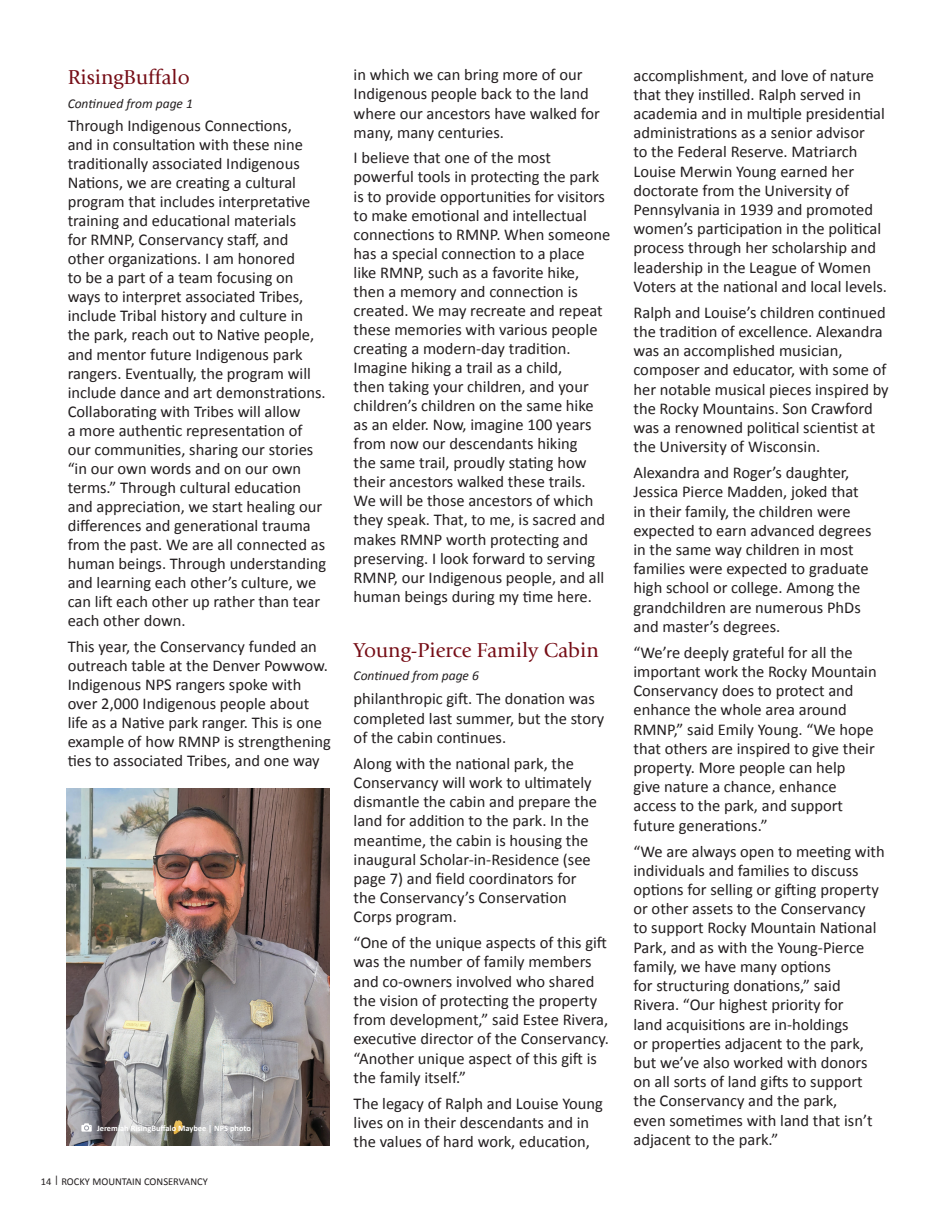
<style>
.page{position:relative;width:945px;height:1215px;background:#fff}
.page>*{position:absolute;margin:0;border:0;box-sizing:border-box;transform-origin:0 0}
.t1{font:21px "Giovanni Std";color:#750c15}
.t2{font:16.5px/19.2px "Calibri";color:#231f20}
.t3{font:italic 13.5px "Calibri";color:#231f20}
.t4{font:10.5px "Calibri";color:#231f20}
.t5{font:700 8.4px "Calibri";color:#fff}
</style>
<div class="page">
<img style="left:67px;top:788px;width:263px;height:357px">
<svg style="left:81px;top:1123px;width:11px;height:9px"></svg>
<p class="t1" style="left:68px;top:65px;width:124px">RisingBuffalo</p>
<p class="t3" style="left:68px;top:95px;width:127px">Continued from page 1</p>
<p class="t2" style="left:68px;top:115px;width:260px">Through Indigenous Connections,<br>and in consultation with these nine traditionally associated Indigenous Nations, we are creating a cultural program that includes interpretative training and educational materials<br>for RMNP, Conservancy staff, and other organizations. I am honored<br>to be a part of a team focusing on ways to interpret associated Tribes, include Tribal history and culture in the park, reach out to Native people, and mentor future Indigenous park rangers. Eventually, the program will include dance and art demonstrations.<br>Collaborating with Tribes will allow<br>a more authentic representation of our communities, sharing our stories “in our own words and on our own terms.” Through cultural education and appreciation, we start healing our differences and generational trauma from the past. We are all connected as human beings. Through understanding and learning each other’s culture, we can lift each other up rather than tear each other down.</p>
<p class="t2" style="left:68px;top:636px;width:265px">This year, the Conservancy funded an outreach table at the Denver Powwow.<br>Indigenous NPS rangers spoke with over 2,000 Indigenous people about life as a Native park ranger. This is one example of how RMNP is strengthening ties to associated Tribes, and one way</p>
<p class="t5" style="left:97px;top:1123px;width:155px">Jeremiah RisingBuffalo Maybee | NPS photo</p>
<p class="t4" style="left:41px;top:1175px;width:169px">14 | ROCKY MOUNTAIN CONSERVANCY</p>
<p class="t2" style="left:354px;top:65px;width:248px">in which we can bring more of our<br>Indigenous people back to the land where our ancestors have walked for many, many centuries.</p>
<p class="t2" style="left:354px;top:148px;width:258px">I believe that one of the most powerful tools in protecting the park is to provide opportunities for visitors to make emotional and intellectual connections to RMNP. When someone has a special connection to a place like RMNP, such as a favorite hike, then a memory and connection is created. We may recreate and repeat these memories with various people creating a modern-day tradition.<br>Imagine hiking a trail as a child,<br>then taking your children, and your children’s children on the same hike as an elder. Now, imagine 100 years from now our descendants hiking<br>the same trail, proudly stating how their ancestors walked these trails.<br>We will be those ancestors of which they speak. That, to me, is sacred and makes RMNP worth protecting and preserving. I look forward to serving RMNP, our Indigenous people, and all human beings during my time here.</p>
<p class="t1" style="left:354px;top:638px;width:247px">Young-Pierce Family Cabin</p>
<p class="t3" style="left:354px;top:668px;width:127px">Continued from page 6</p>
<p class="t2" style="left:354px;top:688px;width:252px">philanthropic gift. The donation was completed last summer, but the story of the cabin continues.</p>
<p class="t2" style="left:354px;top:753px;width:245px">Along with the national park, the<br>Conservancy will work to ultimately dismantle the cabin and prepare the land for addition to the park. In the meantime, the cabin is housing the inaugural Scholar-in-Residence (see page 7) and field coordinators for the Conservancy’s Conservation<br>Corps program.</p>
<p class="t2" style="left:354px;top:932px;width:257px">“One of the unique aspects of this gift was the number of family members and co-owners involved who shared the vision of protecting the property from development,” said Estee Rivera, executive director of the Conservancy. “Another unique aspect of this gift is the family itself.”</p>
<p class="t2" style="left:354px;top:1093px;width:251px">The legacy of Ralph and Louise Young lives on in their descendants and in the values of hard work, education,</p>
<p class="t2" style="left:633px;top:65px;width:255px">accomplishment, and love of nature that they instilled. Ralph served in academia and in multiple presidential administrations as a senior advisor<br>to the Federal Reserve. Matriarch Louise Merwin Young earned her doctorate from the University of Pennsylvania in 1939 and promoted women’s participation in the political process through her scholarship and leadership in the League of Women Voters at the national and local levels.</p>
<p class="t2" style="left:633px;top:302px;width:257px">Ralph and Louise’s children continued the tradition of excellence. Alexandra was an accomplished musician, composer and educator, with some of her notable musical pieces inspired by the Rocky Mountains. Son Crawford was a renowned political scientist at the University of Wisconsin.</p>
<p class="t2" style="left:633px;top:462px;width:239px">Alexandra and Roger’s daughter,<br>Jessica Pierce Madden, joked that in their family, the children were expected to earn advanced degrees in the same way children in most families were expected to graduate high school or college. Among the grandchildren are numerous PhDs and master’s degrees.</p>
<p class="t2" style="left:633px;top:642px;width:245px">“We’re deeply grateful for all the important work the Rocky Mountain<br>Conservancy does to protect and enhance the whole area around<br>RMNP,” said Emily Young. “We hope that others are inspired to give their property. More people can help<br>give nature a chance, enhance access to the park, and support future generations.”</p>
<p class="t2" style="left:633px;top:841px;width:253px">“We are always open to meeting with individuals and families to discuss options for selling or gifting property or other assets to the Conservancy<br>to support Rocky Mountain National Park, and as with the Young-Pierce family, we have many options<br>for structuring donations,” said Rivera. “Our highest priority for<br>land acquisitions are in-holdings<br>or properties adjacent to the park, but we’ve also worked with donors on all sorts of land gifts to support the Conservancy and the park,<br>even sometimes with land that isn’t adjacent to the park.”</p>
</div>
